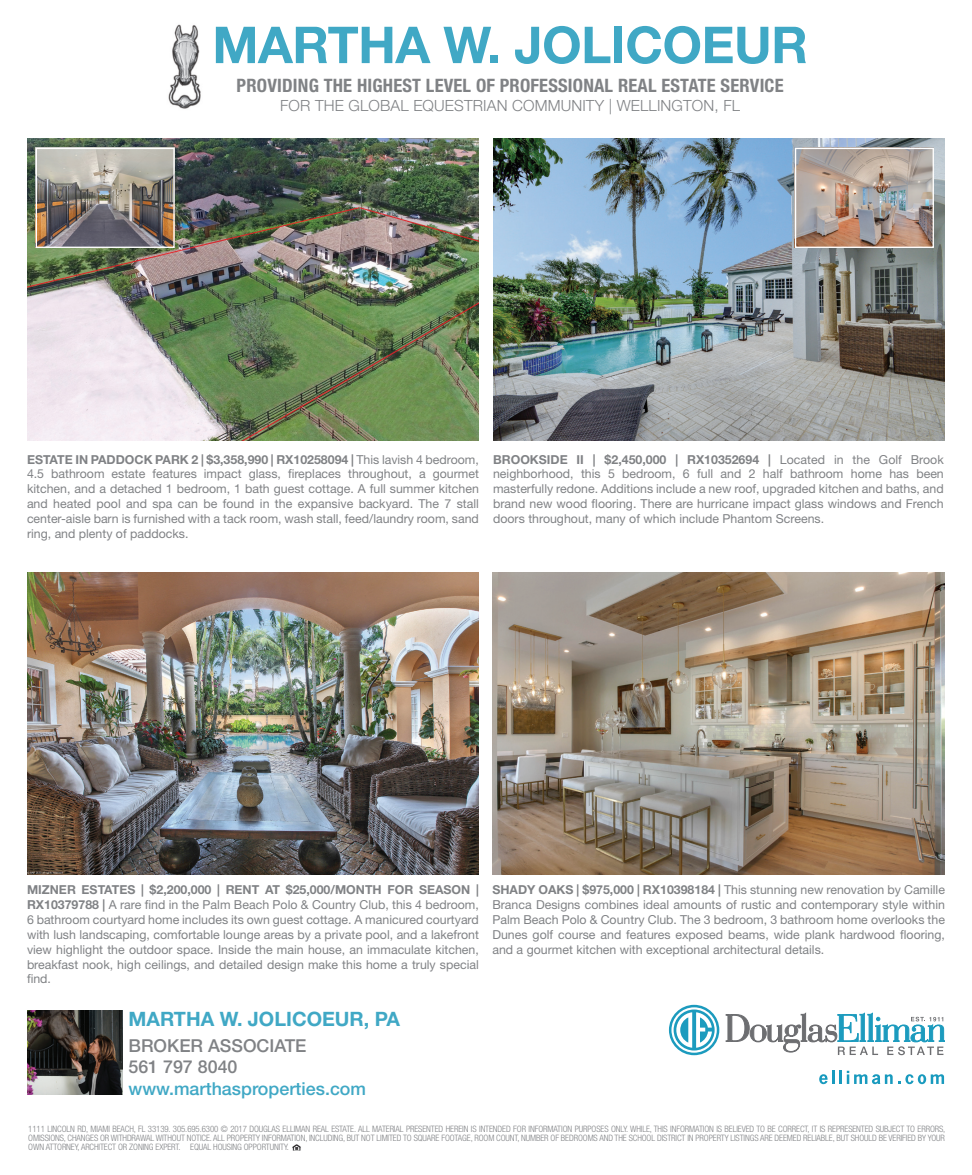
<style>
.page{position:relative;width:972px;height:1175px;background:#fff}
.page>*{position:absolute;margin:0;border:0;box-sizing:border-box;transform-origin:0 0}
.t1{font:700 50.85px "Helvetica Neue";letter-spacing:-.01em;color:#40a8c5}
.t2{font:700 19.8px "Helvetica Neue";color:#40a8c5}
.t3{font:700 condensed 18.45px "Helvetica Neue";letter-spacing:.01em;color:#808285}
.t4{font:500 17.85px/21.5px "Helvetica Neue";color:#808285}
.t5{font:500 17.85px "Helvetica Neue";color:#40a8c5}
.t6{font:300 15.45px "Helvetica Neue";letter-spacing:.01em;color:#808285}
.t7{font:12.3px/14.9px "Helvetica Neue";color:#808285;text-align:justify}
.t8{font:300 condensed 8.85px/8.9px "Helvetica Neue";letter-spacing:-.01em;color:#808285;text-align:justify}
.s1{font-weight:700}
</style>
<div class="page">
<img style="left:168px;top:24px;width:33px;height:85px">
<img style="left:27px;top:138px;width:452px;height:303px">
<img style="left:27px;top:572px;width:452px;height:302px">
<img style="left:493px;top:138px;width:452px;height:303px">
<img style="left:492px;top:572px;width:452px;height:302px">
<svg style="left:819px;top:1070px;width:125px;height:14px"></svg>
<svg style="left:669px;top:1004px;width:50px;height:51px"></svg>
<svg style="left:726px;top:1012px;width:219px;height:43px"></svg>
<img style="left:27px;top:1010px;width:95px;height:84px">
<svg style="left:292px;top:1144px;width:9px;height:6px"></svg>
<img style="left:797px;top:150px;width:135px;height:96px">
<div style="left:795px;top:148px;width:139px;height:100px;border:1px solid #fff"></div>
<img style="left:38px;top:150px;width:135px;height:96px">
<div style="left:36px;top:148px;width:139px;height:100px;border:1px solid #fff"></div>
<h1 class="t1" style="left:212px;top:14px;width:597px">MARTHA W. JOLICOEUR</h1>
<h3 class="t3" style="left:237px;top:74px;width:549px">PROVIDING THE HIGHEST LEVEL OF PROFESSIONAL REAL ESTATE SERVICE</h3>
<p class="t6" style="left:280px;top:96px;width:461px">FOR THE GLOBAL EQUESTRIAN COMMUNITY | WELLINGTON, FL</p>
<p class="t7" style="left:27px;top:451px;width:453px"><span class="s1">ESTATE IN PADDOCK PARK 2 | $3,358,990 | RX10258094 |</span> This lavish 4 bedroom, 4.5 bathroom estate features impact glass, fireplaces throughout, a gourmet kitchen, and a detached 1 bedroom, 1 bath guest cottage. A full summer kitchen and heated pool and spa can be found in the expansive backyard. The 7 stall center-aisle barn is furnished with a tack room, wash stall, feed/laundry room, sand ring, and plenty of paddocks.</p>
<p class="t7" style="left:493px;top:451px;width:452px"><span class="s1">BROOKSIDE II | $2,450,000 | RX10352694 |</span> Located in the Golf Brook neighborhood, this 5 bedroom, 6 full and 2 half bathroom home has been masterfully redone. Additions include a new roof, upgraded kitchen and baths, and brand new wood flooring. There are hurricane impact glass windows and French doors throughout, many of which include Phantom Screens.</p>
<p class="t7" style="left:27px;top:882px;width:453px"><span class="s1">MIZNER ESTATES | $2,200,000 | RENT AT $25,000/MONTH FOR SEASON | RX10379788 |</span> A rare find in the Palm Beach Polo &amp; Country Club, this 4 bedroom, 6 bathroom courtyard home includes its own guest cottage. A manicured courtyard with lush landscaping, comfortable lounge areas by a private pool, and a lakefront view highlight the outdoor space. Inside the main house, an immaculate kitchen, breakfast nook, high ceilings, and detailed design make this home a truly special find.</p>
<p class="t7" style="left:492px;top:882px;width:454px"><span class="s1">SHADY OAKS | $975,000 | RX10398184 |</span> This stunning new renovation by Camille Branca Designs combines ideal amounts of rustic and contemporary style within Palm Beach Polo &amp; Country Club. The 3 bedroom, 3 bathroom home overlooks the Dunes golf course and features exposed beams, wide plank hardwood flooring, and a gourmet kitchen with exceptional architectural details.</p>
<h2 class="t2" style="left:128px;top:1007px;width:273px">MARTHA W. JOLICOEUR, PA</h2>
<h3 class="t4" style="left:128px;top:1034px;width:180px">BROKER ASSOCIATE<br>561 797 8040</h3>
<h3 class="t5" style="left:128px;top:1077px;width:239px">www.marthasproperties.com</h3>
<p class="t8" style="left:28px;top:1124px;width:919px">1111 LINCOLN RD, MIAMI BEACH, FL 33139. 305.695.6300 © 2017 DOUGLAS ELLIMAN REAL ESTATE. ALL MATERIAL PRESENTED HEREIN IS INTENDED FOR INFORMATION PURPOSES ONLY. WHILE, THIS INFORMATION IS BELIEVED TO BE CORRECT, IT IS REPRESENTED SUBJECT TO ERRORS, OMISSIONS, CHANGES OR WITHDRAWAL WITHOUT NOTICE. ALL PROPERTY INFORMATION, INCLUDING, BUT NOT LIMITED TO SQUARE FOOTAGE, ROOM COUNT, NUMBER OF BEDROOMS AND THE SCHOOL DISTRICT IN PROPERTY LISTINGS ARE DEEMED RELIABLE, BUT SHOULD BE VERIFIED BY YOUR OWN ATTORNEY, ARCHITECT OR ZONING EXPERT. EQUAL HOUSING OPPORTUNITY.</p>
</div>
